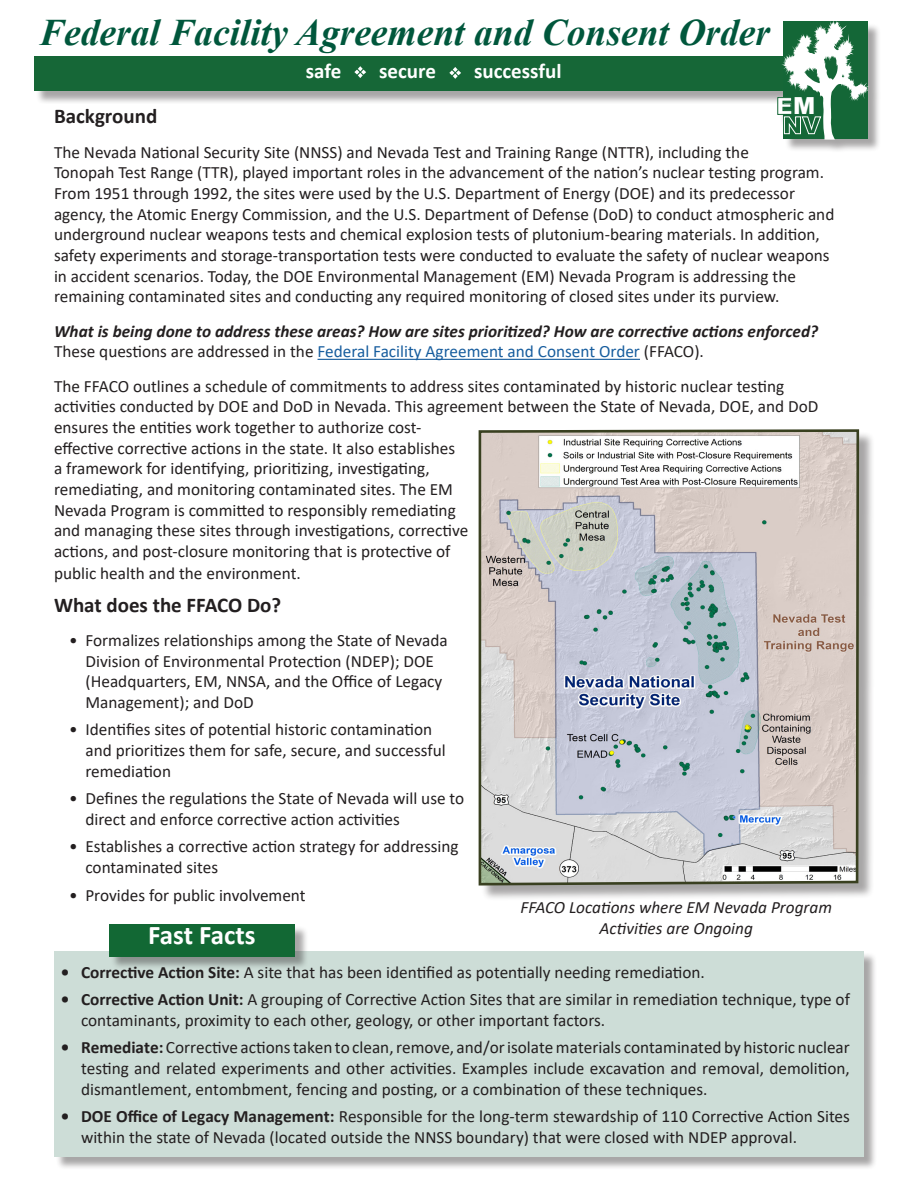
<style>
.page{position:relative;width:918px;height:1188px;background:#fff}
.page>*{position:absolute;margin:0;border:0;box-sizing:border-box;transform-origin:0 0}
.t1{font:italic 700 37.5px "Times New Roman";color:#00573c}
.t2{font:700 27px "Calibri";color:#fff}
.t3{font:900 23.55px "Arial";color:#fff}
.t4{font:700 21px "Calibri";color:#231f20}
.t5{font:700 21px "Calibri";color:#fff}
.t6{font:17.25px/20.7px "Calibri";color:#231f20}
.t7{font:italic 700 17.25px/20.7px "Calibri";color:#231f20}
.t8{font:italic 17.25px/20.7px "Calibri";color:#231f20;text-align:center}
.s1{font-weight:400;font-style:normal}
.s2{font-weight:400;font-style:normal;color:#175d9e}
.s3{font-weight:700}
</style>
<div class="page">
<div style="left:35px;top:57px;width:812px;height:47px;background:#231f20;opacity:.4"></div>
<div style="left:34px;top:56px;width:800px;height:35px;background:#166737"></div>
<div style="left:779px;top:22px;width:103px;height:131px;background:#231f20;opacity:.4"></div>
<svg style="left:777px;top:21px;width:92px;height:119px"></svg>
<svg style="left:449px;top:67px;width:12px;height:12px"></svg>
<svg style="left:354px;top:66px;width:12px;height:12px"></svg>
<hr style="left:318px;top:359px;width:322px;height:1px;background:#175d9e">
<div style="left:481px;top:431px;width:394px;height:471px;background:#231f20;opacity:.4"></div>
<svg style="left:478px;top:429px;width:382px;height:458px;background:#c7c5c8"></svg>
<div style="left:55px;top:952px;width:823px;height:218px;background:#231f20;opacity:.4"></div>
<div style="left:54px;top:951px;width:810px;height:206px;background:#cdddd7"></div>
<div style="left:110px;top:926px;width:199px;height:44px;background:#231f20;opacity:.4"></div>
<div style="left:109px;top:924px;width:186px;height:32px;background:#126834"></div>
<p class="t1" style="left:39px;top:7px;width:732px">Federal Facility Agreement and Consent Order</p>
<p class="t5" style="left:306px;top:56px;width:37px">safe</p>
<p class="t5" style="left:379px;top:56px;width:58px">secure</p>
<p class="t5" style="left:474px;top:56px;width:89px">successful</p>
<p class="t3" style="left:776px;top:89px;width:41px">EM</p>
<p class="t4" style="left:54px;top:102px;width:105px">Background</p>
<p class="t6" style="left:54px;top:141px;width:782px">The Nevada National Security Site (NNSS) and Nevada Test and Training Range (NTTR), including the<br>Tonopah Test Range (TTR), played important roles in the advancement of the nation’s nuclear testing program.<br>From 1951 through 1992, the sites were used by the U.S. Department of Energy (DOE) and its predecessor agency, the Atomic Energy Commission, and the U.S. Department of Defense (DoD) to conduct atmospheric and underground nuclear weapons tests and chemical explosion tests of plutonium-bearing materials. In addition, safety experiments and storage-transportation tests were conducted to evaluate the safety of nuclear weapons in accident scenarios. Today, the DOE Environmental Management (EM) Nevada Program is addressing the remaining contaminated sites and conducting any required monitoring of closed sites under its purview.</p>
<p class="t7" style="left:54px;top:320px;width:766px">What is being done to address these areas? How are sites prioritized? How are corrective actions enforced?<br><span class="s1">These questions are addressed in the</span> <span class="s2">Federal Facility Agreement and Consent Order</span> <span class="s1">(FFACO).</span></p>
<p class="t6" style="left:54px;top:375px;width:766px">The FFACO outlines a schedule of commitments to address sites contaminated by historic nuclear testing activities conducted by DOE and DoD in Nevada. This agreement between the State of Nevada, DOE, and DoD ensures the entities work together to authorize cost-<br>effective corrective actions in the state. It also establishes<br>a framework for identifying, prioritizing, investigating,<br>remediating, and monitoring contaminated sites. The EM<br>Nevada Program is committed to responsibly remediating<br>and managing these sites through investigations, corrective<br>actions, and post-closure monitoring that is protective of<br>public health and the environment.</p>
<p class="t4" style="left:54px;top:590px;width:229px">What does the FFACO Do?</p>
<p class="t6" style="left:86px;top:629px;width:364px;text-indent:-16px">• Formalizes relationships among the State of Nevada Division of Environmental Protection (NDEP); DOE (Headquarters, EM, NNSA, and the Office of Legacy Management); and DoD</p>
<p class="t6" style="left:86px;top:719px;width:362px;text-indent:-16px">• Identifies sites of potential historic contamination and prioritizes them for safe, secure, and successful remediation</p>
<p class="t6" style="left:86px;top:788px;width:380px;text-indent:-16px">• Defines the regulations the State of Nevada will use to direct and enforce corrective action activities</p>
<p class="t6" style="left:86px;top:836px;width:375px;text-indent:-16px">• Establishes a corrective action strategy for addressing contaminated sites</p>
<p class="t6" style="left:69px;top:884px;width:238px">• Provides for public involvement</p>
<p class="t2" style="left:148px;top:916px;width:109px">Fast Facts</p>
<p class="t8" style="left:521px;top:896px;width:313px">FFACO Locations where EM Nevada Program<br>Activities are Ongoing</p>
<p class="t6" style="left:61px;top:961px;width:646px"><span class="s3">• Corrective Action Site:</span> A site that has been identified as potentially needing remediation.</p>
<p class="t6" style="left:81px;top:989px;width:770px;text-indent:-20px"><span class="s3">• Corrective Action Unit:</span> A grouping of Corrective Action Sites that are similar in remediation technique, type of contaminants, proximity to each other, geology, or other important factors.</p>
<p class="t6" style="left:81px;top:1037px;width:770px;text-align:justify;text-indent:-20px"><span class="s3">• Remediate:</span> Corrective actions taken to clean, remove, and/or isolate materials contaminated by historic nuclear testing and related experiments and other activities. Examples include excavation and removal, demolition, dismantlement, entombment, fencing and posting, or a combination of these techniques.</p>
<p class="t6" style="left:81px;top:1106px;width:770px;text-indent:-20px"><span class="s3">• DOE Office of Legacy Management:</span> Responsible for the long-term stewardship of 110 Corrective Action Sites within the state of Nevada (located outside the NNSS boundary) that were closed with NDEP approval.</p>
</div>
